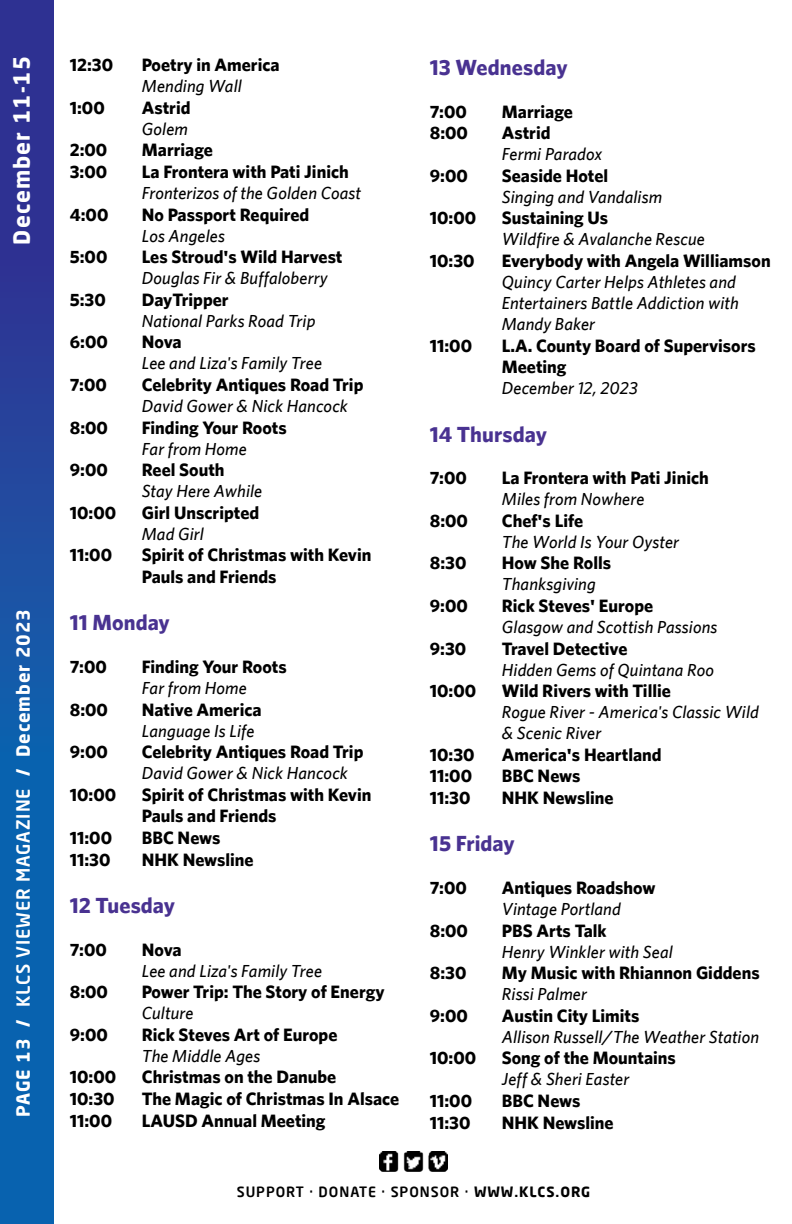
<style>
.page{position:relative;width:792px;height:1224px;background:#fff}
.page>*{position:absolute;margin:0;border:0;box-sizing:border-box;transform-origin:0 0}
.t1{font:700 22px "Whitney";letter-spacing:.005em;color:#493291}
.t2{font:700 22px "Neo Sans Pro";letter-spacing:.05em;color:#fff}
.t3{font:700 18px/21.6px "Whitney";color:#000}
.t4{font:700 18px "Neo Sans Pro";letter-spacing:.05em;color:#fff}
.t5{font:italic 500 17.6px/21px "Whitney";letter-spacing:.01em;color:#000}
.t6{font:500 14px "Neo Sans Pro";letter-spacing:.07em;color:#000}
.s1{font-weight:500}
.s2{font-weight:700}
</style>
<div class="page">
<div style="left:0;top:0;width:54px;height:1224px;background:linear-gradient(to bottom,#352d8f,#0070b7)"></div>
<img style="left:380px;top:1151px;width:67px;height:20px">
<p class="t2" style="left:8px;top:245px;width:190px;rotate:-90deg">December 11-15</p>
<p class="t4" style="left:12px;top:1117px;width:509px;rotate:-90deg">PAGE 13 / <span class="s1">KLCS VIEWER MAGAZINE</span> / December 2023</p>
<p class="t3" style="left:70px;top:54px;width:45px">12:30</p>
<p class="t3" style="left:142px;top:54px;width:139px">Poetry in America</p>
<p class="t5" style="left:142px;top:75px;width:102px">Mending Wall</p>
<p class="t3" style="left:70px;top:96px;width:36px">1:00</p>
<p class="t3" style="left:142px;top:96px;width:50px">Astrid</p>
<p class="t5" style="left:142px;top:118px;width:48px">Golem</p>
<p class="t3" style="left:70px;top:139px;width:39px">2:00</p>
<p class="t3" style="left:142px;top:139px;width:73px">Marriage</p>
<p class="t3" style="left:70px;top:160px;width:39px">3:00</p>
<p class="t3" style="left:142px;top:160px;width:209px">La Frontera with Pati Jinich</p>
<p class="t5" style="left:142px;top:182px;width:221px">Fronterizos of the Golden Coast</p>
<p class="t3" style="left:70px;top:203px;width:40px">4:00</p>
<p class="t3" style="left:142px;top:203px;width:169px">No Passport Required</p>
<p class="t5" style="left:142px;top:225px;width:85px">Los Angeles</p>
<p class="t3" style="left:70px;top:246px;width:39px">5:00</p>
<p class="t3" style="left:142px;top:246px;width:202px">Les Stroud's Wild Harvest</p>
<p class="t5" style="left:142px;top:267px;width:188px">Douglas Fir &amp; Buffaloberry</p>
<p class="t3" style="left:70px;top:288px;width:38px">5:30</p>
<p class="t3" style="left:142px;top:288px;width:88px">DayTripper</p>
<p class="t5" style="left:142px;top:310px;width:175px">National Parks Road Trip</p>
<p class="t3" style="left:70px;top:331px;width:40px">6:00</p>
<p class="t3" style="left:142px;top:331px;width:41px">Nova</p>
<p class="t5" style="left:142px;top:352px;width:182px">Lee and Liza's Family Tree</p>
<p class="t3" style="left:70px;top:373px;width:39px">7:00</p>
<p class="t3" style="left:142px;top:373px;width:223px">Celebrity Antiques Road Trip</p>
<p class="t5" style="left:142px;top:395px;width:208px">David Gower &amp; Nick Hancock</p>
<p class="t3" style="left:70px;top:416px;width:40px">8:00</p>
<p class="t3" style="left:142px;top:416px;width:146px">Finding Your Roots</p>
<p class="t5" style="left:142px;top:438px;width:107px">Far from Home</p>
<p class="t3" style="left:70px;top:459px;width:40px">9:00</p>
<p class="t3" style="left:142px;top:459px;width:84px">Reel South</p>
<p class="t5" style="left:142px;top:480px;width:122px">Stay Here Awhile</p>
<p class="t3" style="left:70px;top:501px;width:48px">10:00</p>
<p class="t3" style="left:142px;top:501px;width:119px">Girl Unscripted</p>
<p class="t5" style="left:142px;top:523px;width:64px">Mad Girl</p>
<p class="t3" style="left:70px;top:544px;width:44px">11:00</p>
<p class="t3" style="left:142px;top:544px;width:231px">Spirit of Christmas with Kevin<br>Pauls and Friends</p>
<p class="t1" style="left:70px;top:609px;width:102px">11 Monday</p>
<p class="t3" style="left:70px;top:655px;width:39px">7:00</p>
<p class="t3" style="left:142px;top:655px;width:146px">Finding Your Roots</p>
<p class="t5" style="left:142px;top:677px;width:107px">Far from Home</p>
<p class="t3" style="left:70px;top:698px;width:40px">8:00</p>
<p class="t3" style="left:142px;top:698px;width:121px">Native America</p>
<p class="t5" style="left:142px;top:720px;width:114px">Language Is Life</p>
<p class="t3" style="left:70px;top:741px;width:40px">9:00</p>
<p class="t3" style="left:142px;top:741px;width:223px">Celebrity Antiques Road Trip</p>
<p class="t5" style="left:142px;top:762px;width:208px">David Gower &amp; Nick Hancock</p>
<p class="t3" style="left:70px;top:783px;width:48px">10:00</p>
<p class="t3" style="left:142px;top:783px;width:231px">Spirit of Christmas with Kevin<br>Pauls and Friends</p>
<p class="t3" style="left:70px;top:826px;width:44px">11:00</p>
<p class="t3" style="left:142px;top:826px;width:80px">BBC News</p>
<p class="t3" style="left:70px;top:848px;width:42px">11:30</p>
<p class="t3" style="left:142px;top:848px;width:113px">NHK Newsline</p>
<p class="t1" style="left:70px;top:892px;width:107px">12 Tuesday</p>
<p class="t3" style="left:70px;top:938px;width:39px">7:00</p>
<p class="t3" style="left:142px;top:938px;width:41px">Nova</p>
<p class="t5" style="left:142px;top:960px;width:182px">Lee and Liza's Family Tree</p>
<p class="t3" style="left:70px;top:981px;width:40px">8:00</p>
<p class="t3" style="left:142px;top:981px;width:244px">Power Trip: The Story of Energy</p>
<p class="t5" style="left:142px;top:1002px;width:53px">Culture</p>
<p class="t3" style="left:70px;top:1023px;width:40px">9:00</p>
<p class="t3" style="left:142px;top:1023px;width:197px">Rick Steves Art of Europe</p>
<p class="t5" style="left:142px;top:1045px;width:120px">The Middle Ages</p>
<p class="t3" style="left:70px;top:1066px;width:48px">10:00</p>
<p class="t3" style="left:142px;top:1066px;width:196px">Christmas on the Danube</p>
<p class="t3" style="left:70px;top:1087px;width:46px">10:30</p>
<p class="t3" style="left:142px;top:1087px;width:259px">The Magic of Christmas In Alsace</p>
<p class="t3" style="left:70px;top:1109px;width:44px">11:00</p>
<p class="t3" style="left:142px;top:1109px;width:185px">LAUSD Annual Meeting</p>
<p class="t1" style="left:430px;top:54px;width:139px">13 Wednesday</p>
<p class="t3" style="left:430px;top:100px;width:39px">7:00</p>
<p class="t3" style="left:502px;top:100px;width:73px">Marriage</p>
<p class="t3" style="left:430px;top:122px;width:40px">8:00</p>
<p class="t3" style="left:502px;top:122px;width:50px">Astrid</p>
<p class="t5" style="left:502px;top:143px;width:102px">Fermi Paradox</p>
<p class="t3" style="left:430px;top:164px;width:40px">9:00</p>
<p class="t3" style="left:502px;top:164px;width:108px">Seaside Hotel</p>
<p class="t5" style="left:502px;top:186px;width:162px">Singing and Vandalism</p>
<p class="t3" style="left:430px;top:207px;width:48px">10:00</p>
<p class="t3" style="left:502px;top:207px;width:108px">Sustaining Us</p>
<p class="t5" style="left:502px;top:228px;width:205px">Wildfire &amp; Avalanche Rescue</p>
<p class="t3" style="left:430px;top:249px;width:46px">10:30</p>
<p class="t3" style="left:502px;top:249px;width:270px">Everybody with Angela Williamson</p>
<p class="t5" style="left:502px;top:271px;width:239px">Quincy Carter Helps Athletes and<br>Entertainers Battle Addiction with<br>Mandy Baker</p>
<p class="t3" style="left:430px;top:334px;width:44px">11:00</p>
<p class="t3" style="left:502px;top:334px;width:255px">L.A. County Board of Supervisors<br>Meeting</p>
<p class="t5" style="left:502px;top:377px;width:137px">December 12, 2023</p>
<p class="t1" style="left:430px;top:421px;width:119px">14 Thursday</p>
<p class="t3" style="left:430px;top:467px;width:39px">7:00</p>
<p class="t3" style="left:502px;top:467px;width:209px">La Frontera with Pati Jinich</p>
<p class="t5" style="left:502px;top:488px;width:144px">Miles from Nowhere</p>
<p class="t3" style="left:430px;top:509px;width:40px">8:00</p>
<p class="t3" style="left:502px;top:509px;width:83px">Chef's Life</p>
<p class="t5" style="left:502px;top:531px;width:179px">The World Is Your Oyster</p>
<p class="t3" style="left:430px;top:552px;width:38px">8:30</p>
<p class="t3" style="left:502px;top:552px;width:111px">How She Rolls</p>
<p class="t5" style="left:502px;top:573px;width:95px">Thanksgiving</p>
<p class="t3" style="left:430px;top:594px;width:40px">9:00</p>
<p class="t3" style="left:502px;top:594px;width:153px">Rick Steves' Europe</p>
<p class="t5" style="left:502px;top:616px;width:217px">Glasgow and Scottish Passions</p>
<p class="t3" style="left:430px;top:637px;width:38px">9:30</p>
<p class="t3" style="left:502px;top:637px;width:127px">Travel Detective</p>
<p class="t5" style="left:502px;top:659px;width:214px">Hidden Gems of Quintana Roo</p>
<p class="t3" style="left:430px;top:680px;width:48px">10:00</p>
<p class="t3" style="left:502px;top:680px;width:171px">Wild Rivers with Tillie</p>
<p class="t5" style="left:502px;top:701px;width:259px">Rogue River - America's Classic Wild &amp; Scenic River</p>
<p class="t3" style="left:430px;top:743px;width:46px">10:30</p>
<p class="t3" style="left:502px;top:743px;width:161px">America's Heartland</p>
<p class="t3" style="left:430px;top:765px;width:44px">11:00</p>
<p class="t3" style="left:502px;top:765px;width:80px">BBC News</p>
<p class="t3" style="left:430px;top:786px;width:42px">11:30</p>
<p class="t3" style="left:502px;top:786px;width:113px">NHK Newsline</p>
<p class="t1" style="left:430px;top:830px;width:86px">15 Friday</p>
<p class="t3" style="left:430px;top:876px;width:39px">7:00</p>
<p class="t3" style="left:502px;top:876px;width:155px">Antiques Roadshow</p>
<p class="t5" style="left:502px;top:898px;width:121px">Vintage Portland</p>
<p class="t3" style="left:430px;top:919px;width:40px">8:00</p>
<p class="t3" style="left:502px;top:919px;width:106px">PBS Arts Talk</p>
<p class="t5" style="left:502px;top:941px;width:172px">Henry Winkler with Seal</p>
<p class="t3" style="left:430px;top:962px;width:38px">8:30</p>
<p class="t3" style="left:502px;top:962px;width:259px">My Music with Rhiannon Giddens</p>
<p class="t5" style="left:502px;top:983px;width:87px">Rissi Palmer</p>
<p class="t3" style="left:430px;top:1004px;width:40px">9:00</p>
<p class="t3" style="left:502px;top:1004px;width:139px">Austin City Limits</p>
<p class="t5" style="left:502px;top:1026px;width:259px">Allison Russell/The Weather Station</p>
<p class="t3" style="left:430px;top:1047px;width:48px">10:00</p>
<p class="t3" style="left:502px;top:1047px;width:176px">Song of the Mountains</p>
<p class="t5" style="left:502px;top:1068px;width:129px">Jeff &amp; Sheri Easter</p>
<p class="t3" style="left:430px;top:1089px;width:44px">11:00</p>
<p class="t3" style="left:502px;top:1089px;width:80px">BBC News</p>
<p class="t3" style="left:430px;top:1111px;width:42px">11:30</p>
<p class="t3" style="left:502px;top:1111px;width:113px">NHK Newsline</p>
<p class="t6" style="left:237px;top:1183px;width:355px">SUPPORT · DONATE · SPONSOR · <span class="s2">WWW.KLCS.ORG</span></p>
</div>
